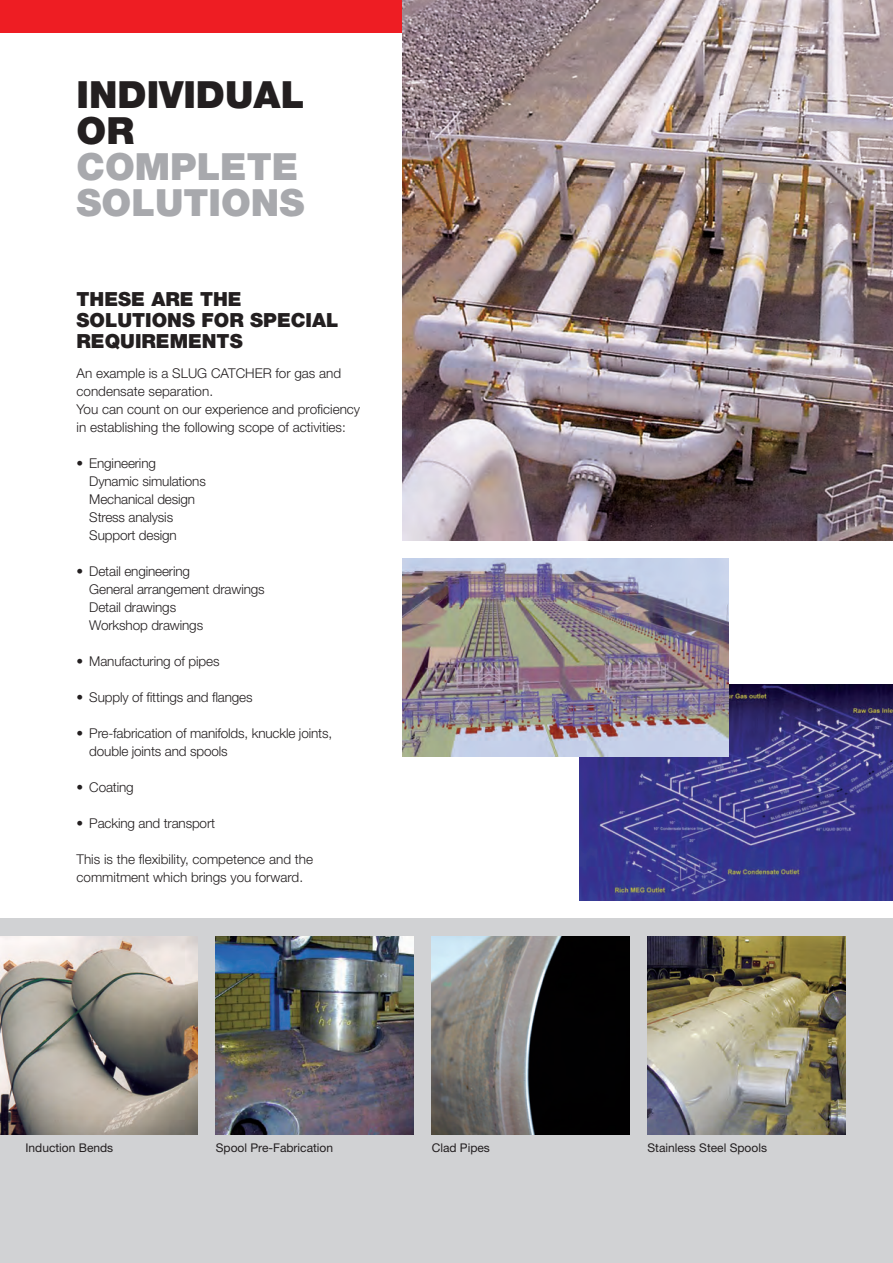
<style>
.page{position:relative;width:893px;height:1263px;background:#fff}
.page>*{position:absolute;margin:0;border:0;box-sizing:border-box;transform-origin:0 0}
.t1{font:900 37.5px/36px "Helvetica Neue";color:#a8a9ad}
.t2{font:900 37.5px "Helvetica Neue";color:#231f20}
.t3{font:900 19.5px/21px "Helvetica Neue";color:#231f20}
.t4{font:300 13.5px/18px "Helvetica Neue";letter-spacing:-.01em;color:#231f20}
.t5{font:12px "Helvetica Neue";color:#231f20}
</style>
<div class="page">
<div style="left:0;top:918px;width:893px;height:345px;background:#d1d2d4"></div>
<div style="left:0;top:0;width:893px;height:32px;background:#ee1d23"></div>
<img style="left:579px;top:684px;width:314px;height:216px">
<img style="left:0;top:936px;width:198px;height:198px">
<img style="left:216px;top:936px;width:198px;height:198px">
<img style="left:432px;top:936px;width:197px;height:198px">
<img style="left:647px;top:936px;width:198px;height:198px">
<img style="left:403px;top:0;width:490px;height:540px">
<img style="left:403px;top:558px;width:326px;height:198px">
<h1 class="t2" style="left:77px;top:72px;width:63px">INDIVID</h1>
<h1 class="t2" style="left:225px;top:72px;width:81px">UAL</h1>
<h1 class="t2" style="left:77px;top:108px;width:59px">OR</h1>
<h1 class="t1" style="left:77px;top:148px;width:228px">COMPLETE<br>SOLUTIONS</h1>
<h2 class="t3" style="left:77px;top:288px;width:167px">THESE ARE THE<br>SOLU</h2>
<h2 class="t3" style="left:132px;top:309px;width:85px">TIONS FOR</h2>
<h2 class="t3" style="left:250px;top:309px;width:88px">SPECIAL</h2>
<h2 class="t3" style="left:77px;top:330px;width:168px">REQUIREMENTS</h2>
<p class="t4" style="left:77px;top:364px;width:285px">An example is a SLUG CATCHER for gas and condensate separation.<br>You can count on our experience and proficiency in establishing the following scope of activities:</p>
<p class="t4" style="left:89px;top:454px;width:118px;text-indent:-13px">• Engineering<br>Dynamic simulations<br>Mechanical design<br>Stress analysis<br>Support design</p>
<p class="t4" style="left:89px;top:562px;width:177px;text-indent:-13px">• Detail engineering<br>General arrangement drawings<br>Detail drawings<br>Workshop drawings</p>
<p class="t4" style="left:77px;top:652px;width:144px">• Manufacturing of pipes</p>
<p class="t4" style="left:77px;top:688px;width:178px">• Supply of fittings and flanges</p>
<p class="t4" style="left:89px;top:724px;width:244px;text-indent:-13px">• Pre-fabrication of manifolds, knuckle joints, double joints and spools</p>
<p class="t4" style="left:77px;top:778px;width:59px">• Coating</p>
<p class="t4" style="left:77px;top:814px;width:140px">• Packing and transport</p>
<p class="t4" style="left:77px;top:850px;width:238px">This is the flexibility, competence and the commitment which brings you forward.</p>
<p class="t5" style="left:26px;top:1141px;width:89px">Induction Bends</p>
<p class="t5" style="left:216px;top:1141px;width:119px">Spool Pre-Fabrication</p>
<p class="t5" style="left:432px;top:1141px;width:60px">Clad Pipes</p>
<p class="t5" style="left:647px;top:1141px;width:121px">Stainless Steel Spools</p>
</div>
